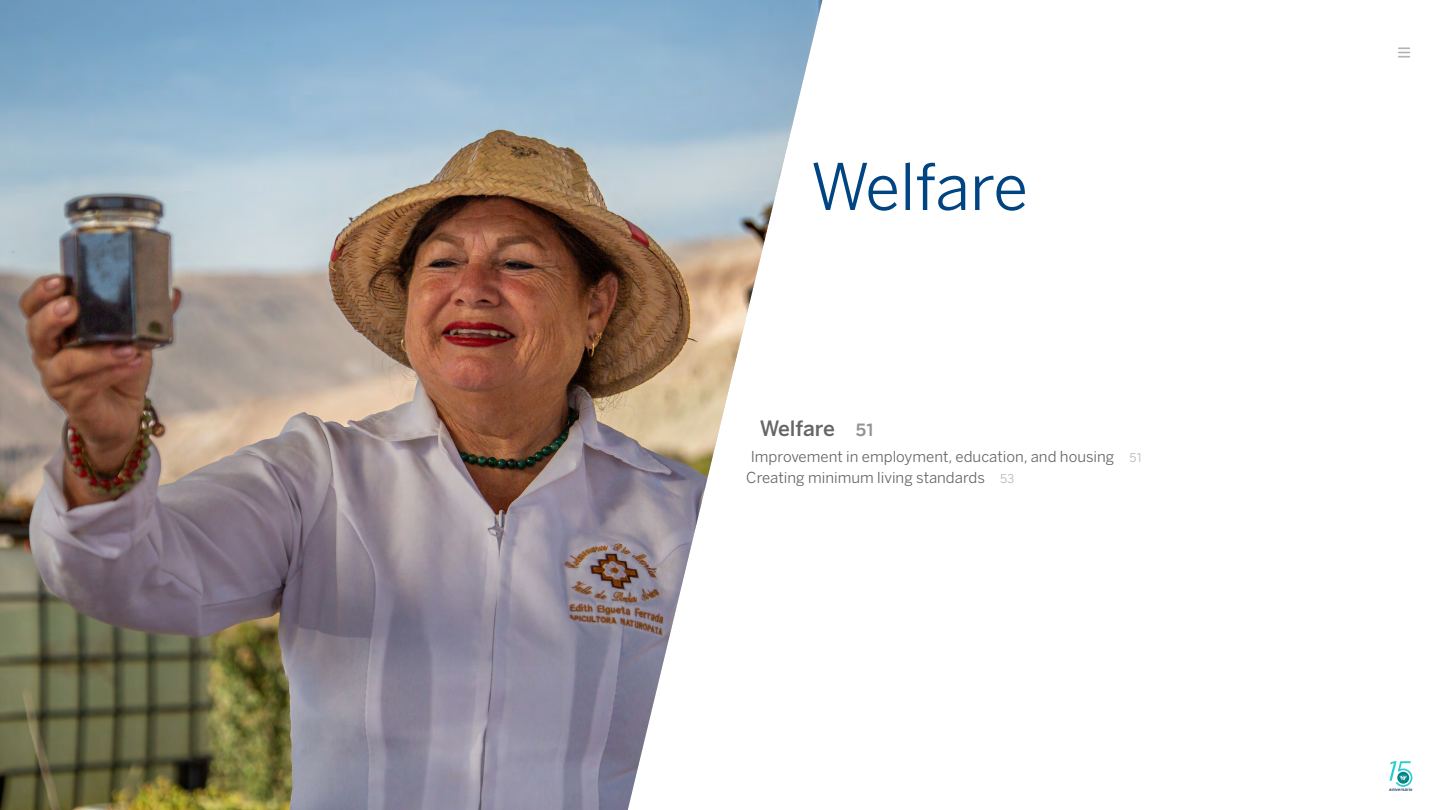
<style>
.page{position:relative;width:1440px;height:810px;background:#fff}
.page>*{position:absolute;margin:0;border:0;box-sizing:border-box;transform-origin:0 0}
.t1{font:63.75px "Benton Sans BBVA";letter-spacing:-.01em;color:#004481}
.t2{font:500 21px "Benton Sans BBVA";color:#666}
.t3{font:15px/21px "Benton Sans BBVA";color:#666}
.t4{font:500 4.43px "Benton Sans BBVA";color:#1c3764}
.s1{color:#949494}
.s2{color:#bdbdbd}
</style>
<div class="page">
<svg style="left:1389px;top:761px;width:23px;height:26px"></svg>
<svg style="left:1399px;top:47px;width:10px;height:11px"></svg>
<img style="left:0;top:0;width:822px;height:810px">
<h1 class="t1" style="left:811px;top:149px;width:219px">Welfare</h1>
<h2 class="t2" style="left:760px;top:415px;width:116px">Welfare <span class="s1">51</span></h2>
<p class="t3" style="left:746px;top:446px;width:398px;text-indent:5px">Improvement in employment, education, and housing <span class="s2">51<br></span>Creating minimum living standards <span class="s2">53</span></p>
<p class="t4" style="left:1389px;top:787px;width:25px">aniversario</p>
</div>
